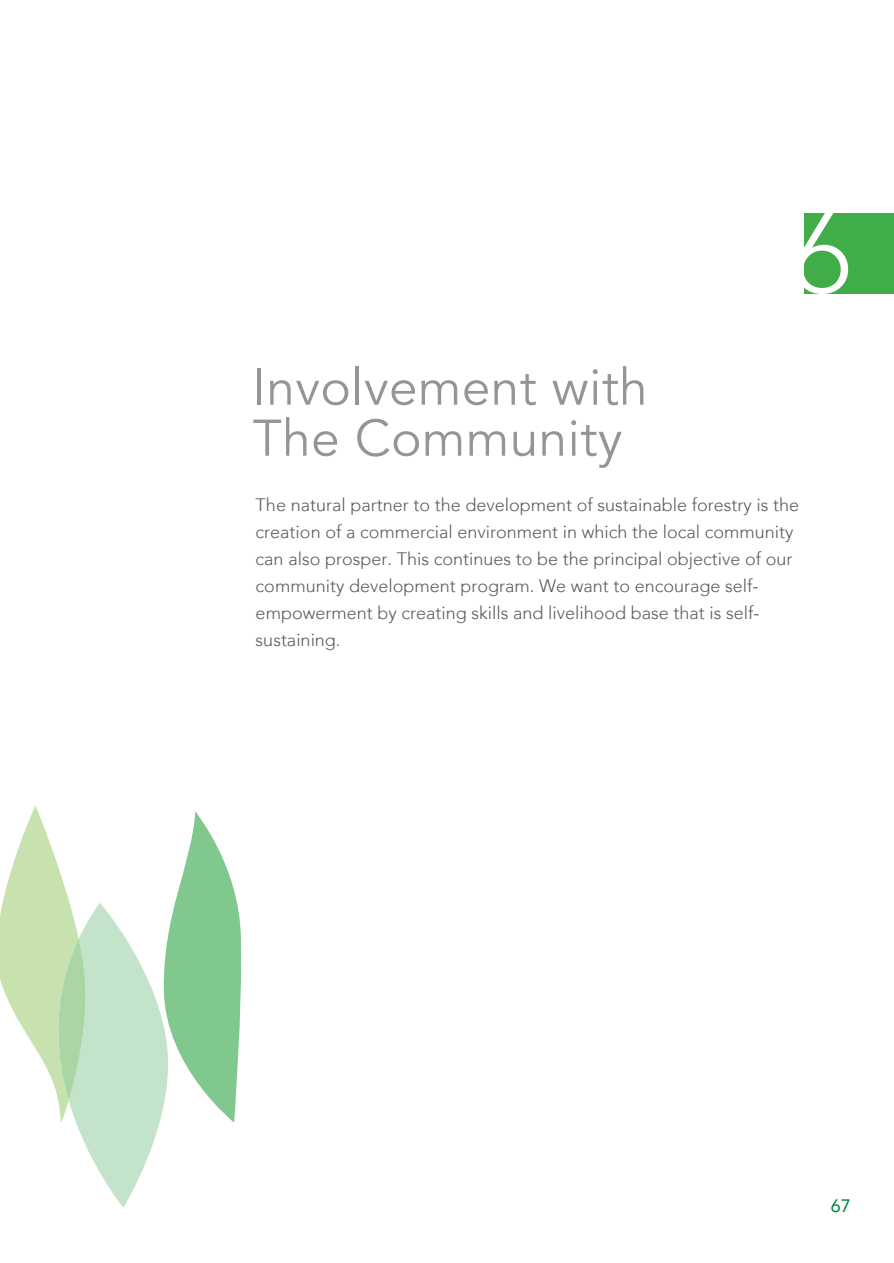
<style>
.page{position:relative;width:894px;height:1263px;background:#fff}
.page>*{position:absolute;margin:0;border:0;box-sizing:border-box;transform-origin:0 0}
.t1{font:300 112.5px "Avenir";color:#fff}
.t2{font:51px/51px "Avenir";letter-spacing:.01em;color:#939598}
.t3{font:300 18px/27px "Avenir";color:#58595b}
.t4{font:18px "Avenir";color:#00853e}
</style>
<div class="page">
<div style="left:804px;top:213px;width:89px;height:80px;background:#41ad49"></div>
<svg style="left:1px;top:805px;width:241px;height:403px"></svg>
<h1 class="t1" style="left:793px;top:194px;width:60px">6</h1>
<h2 class="t2" style="left:253px;top:362px;width:397px">Involvement with<br>The Community</h2>
<p class="t3" style="left:256px;top:491px;width:545px">The natural partner to the development of sustainable forestry is the creation of a commercial environment in which the local community can also prosper. This continues to be the principal objective of our community development program. We want to encourage self&shy;empowerment by creating skills and livelihood base that is self&shy;sustaining.</p>
<p class="t4" style="left:831px;top:1196px;width:22px">67</p>
</div>
